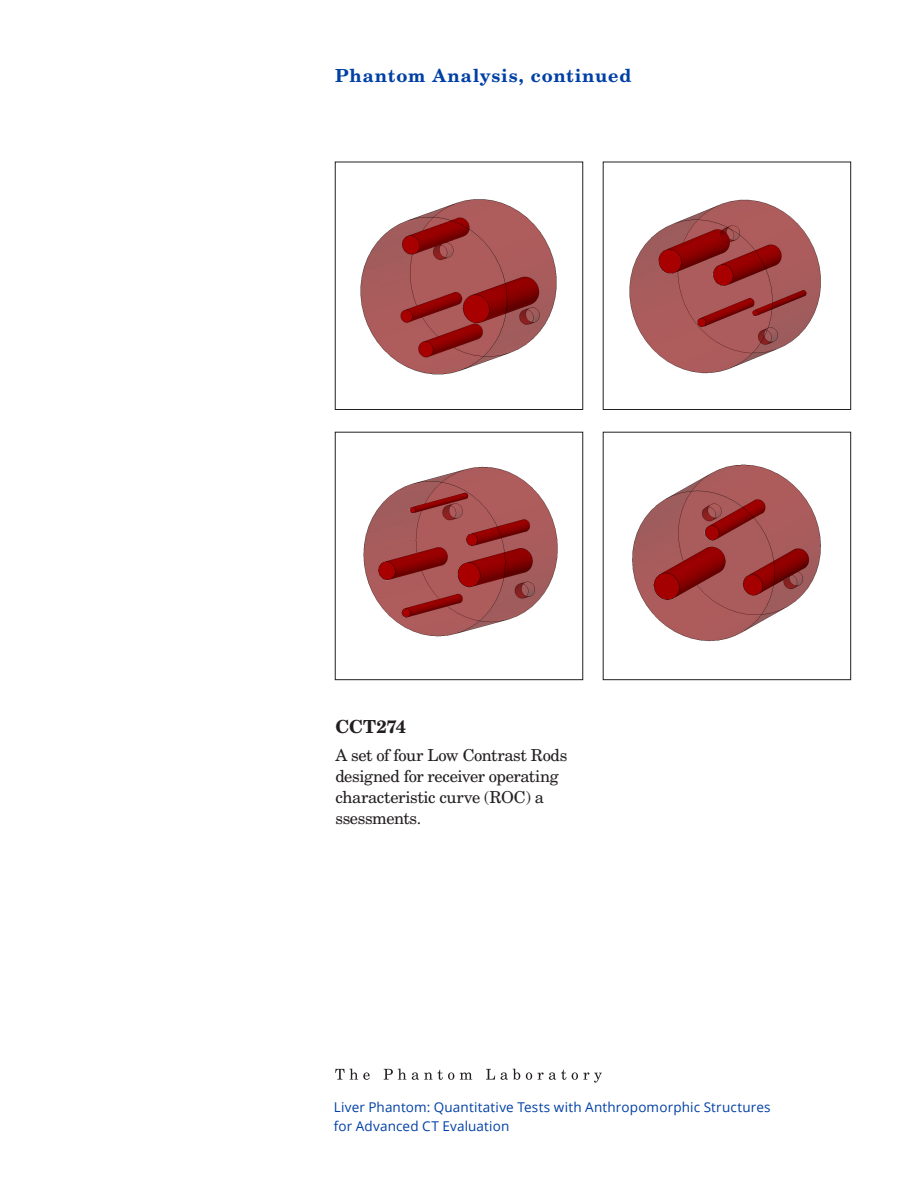
<style>
.page{position:relative;width:918px;height:1188px;background:#fff}
.page>*{position:absolute;margin:0;border:0;box-sizing:border-box;transform-origin:0 0}
.t1{font:700 18px "New Century Schlbk";letter-spacing:.045em;color:#0040a6}
.t2{font:700 18px "New Century Schlbk";letter-spacing:-.01em;color:#231f20}
.t3{font:16.5px/21px "New Century Schlbk";letter-spacing:-.025em;color:#231f20}
.t4{font:13.5px/19.5px "Open Sans";letter-spacing:.01em;color:#0040a6}
</style>
<div class="page">
<svg style="left:335px;top:1069px;width:35px;height:11px"></svg>
<svg style="left:384px;top:1069px;width:22px;height:11px"></svg>
<svg style="left:412px;top:1070px;width:42px;height:10px"></svg>
<svg style="left:460px;top:1072px;width:12px;height:8px"></svg>
<svg style="left:486px;top:1069px;width:9px;height:11px"></svg>
<svg style="left:501px;top:1069px;width:19px;height:11px"></svg>
<svg style="left:526px;top:1070px;width:40px;height:10px"></svg>
<svg style="left:572px;top:1072px;width:30px;height:11px"></svg>
<img style="left:360px;top:199px;width:197px;height:176px">
<div style="left:335px;top:162px;width:248px;height:248px;border:1px solid #231f20"></div>
<img style="left:629px;top:199px;width:192px;height:175px">
<div style="left:603px;top:162px;width:248px;height:248px;border:1px solid #231f20"></div>
<img style="left:363px;top:466px;width:195px;height:171px">
<div style="left:335px;top:432px;width:248px;height:248px;border:1px solid #231f20"></div>
<img style="left:632px;top:464px;width:189px;height:178px">
<div style="left:603px;top:432px;width:248px;height:248px;border:1px solid #231f20"></div>
<p class="t1" style="left:335px;top:64px;width:298px">Phantom Analysis, continued</p>
<p class="t2" style="left:335px;top:715px;width:72px">CCT274</p>
<p class="t3" style="left:335px;top:744px;width:234px">A set of four Low Contrast Rods designed for receiver operating characteristic curve (ROC) a ssessments.</p>
<p class="t4" style="left:334px;top:1097px;width:438px">Liver Phantom: Quantitative Tests with Anthropomorphic Structures for Advanced CT Evaluation</p>
</div>
